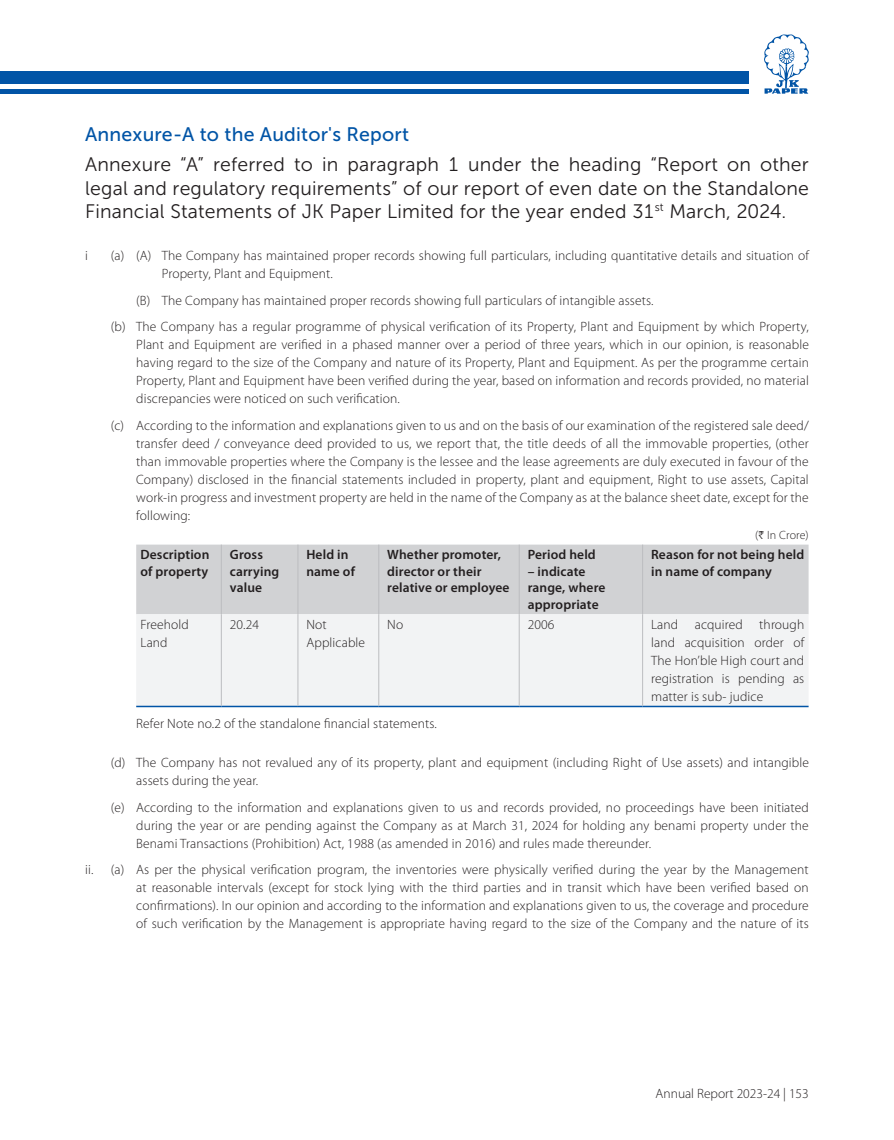
<style>
.page{position:relative;width:894px;height:1140px;background:#fff}
.page>*{position:absolute;margin:0;border:0;box-sizing:border-box;transform-origin:0 0}
.t1{font:19.5px/23.4px "Museo Sans 300";letter-spacing:.01em;color:#231f20;text-align:justify}
.t2{font:19.5px "Museo Sans 500";letter-spacing:.01em;color:#0154a6}
.t3{font:300 13.5px/18px "Myriad Pro";letter-spacing:.01em;color:#231f20}
.t4{font:600 13.5px/16.5px "Myriad Pro";letter-spacing:.01em;color:#231f20}
.t5{font:300 12px "Myriad Pro";letter-spacing:.01em;color:#231f20}
.s1{font-family:"ITF Rupee";font-weight:400}
</style>
<div class="page">
<div style="left:0;top:71px;width:748px;height:12px;background:#0154a6"></div>
<div style="left:0;top:89px;width:748px;height:5px;background:#0154a6"></div>
<svg style="left:764px;top:34px;width:44px;height:60px"></svg>
<div style="left:136px;top:544px;width:672px;height:70px;background:#d1d2d4"></div>
<div style="left:136px;top:614px;width:672px;height:91px;background:#f2f3f4"></div>
<hr style="left:136px;top:705px;width:85px;height:2px;background:#0154a6">
<hr style="left:221px;top:705px;width:77px;height:2px;background:#0154a6">
<hr style="left:298px;top:705px;width:80px;height:2px;background:#0154a6">
<hr style="left:378px;top:705px;width:141px;height:2px;background:#0154a6">
<hr style="left:519px;top:705px;width:123px;height:2px;background:#0154a6">
<hr style="left:642px;top:705px;width:166px;height:2px;background:#0154a6">
<hr style="left:221px;top:544px;width:1px;height:70px;background:#bcbdc0">
<hr style="left:297px;top:544px;width:1px;height:70px;background:#bcbdc0">
<hr style="left:378px;top:544px;width:1px;height:70px;background:#bcbdc0">
<hr style="left:518px;top:544px;width:1px;height:70px;background:#bcbdc0">
<hr style="left:642px;top:544px;width:1px;height:70px;background:#bcbdc0">
<hr style="left:297px;top:614px;width:1px;height:91px;background:#bcbdc0">
<hr style="left:378px;top:614px;width:1px;height:91px;background:#bcbdc0">
<hr style="left:518px;top:614px;width:1px;height:91px;background:#bcbdc0">
<hr style="left:642px;top:614px;width:1px;height:91px;background:#bcbdc0">
<hr style="left:221px;top:614px;width:1px;height:91px;background:#bcbdc0">
<h1 class="t2" style="left:85px;top:124px;width:325px">Annexure-A to the Auditor's Report</h1>
<h1 class="t1" style="left:85px;top:153px;width:725px">Annexure “A” referred to in paragraph 1 under the heading “Report on other legal and regulatory requirements” of our report of even date on the Standalone Financial Statements of JK Paper Limited for the year ended 31<sup>st</sup> March, 2024.</h1>
<p class="t3" style="left:85px;top:247px;width:4px">i</p>
<p class="t3" style="left:162px;top:247px;width:648px;text-indent:-51px">(a) (A) The Company has maintained proper records showing full particulars, including quantitative details and situation of<br>Property, Plant and Equipment.</p>
<p class="t3" style="left:111px;top:287px;width:699px;line-height:26.5px;text-indent:26px">(B) The Company has maintained proper records showing full particulars of intangible assets.<br>(b) The Company has a regular programme of physical verification of its Property, Plant and Equipment by which Property,</p>
<p class="t3" style="left:136px;top:336px;width:674px;text-align:justify">Plant and Equipment are verified in a phased manner over a period of three years, which in our opinion, is reasonable having regard to the size of the Company and nature of its Property, Plant and Equipment. As per the programme certain Property, Plant and Equipment have been verified during the year, based on information and records provided, no material discrepancies were noticed on such verification.</p>
<p class="t3" style="left:136px;top:416px;width:674px;text-align:justify;text-indent:-26px">(c) According to the information and explanations given to us and on the basis of our examination of the registered sale deed/ transfer deed / conveyance deed provided to us, we report that, the title deeds of all the immovable properties, (other than immovable properties where the Company is the lessee and the lease agreements are duly executed in favour of the Company) disclosed in the financial statements included in property, plant and equipment, Right to use assets, Capital work-in progress and investment property are held in the name of the Company as at the balance sheet date, except for the following:</p>
<p class="t5" style="left:755px;top:527px;width:55px">(<span class="s1">H</span> In Crore)</p>
<p class="t4" style="left:140px;top:546px;width:70px">Description of property</p>
<p class="t4" style="left:230px;top:546px;width:51px">Gross carrying value</p>
<p class="t4" style="left:306px;top:546px;width:50px">Held in name of</p>
<p class="t4" style="left:387px;top:546px;width:124px">Whether promoter, director or their relative or employee</p>
<p class="t4" style="left:527px;top:546px;width:70px">Period held</p>
<p class="t4" style="left:651px;top:546px;width:155px">Reason for not being held in name of company</p>
<p class="t4" style="left:527px;top:562px;width:79px">– indicate range, where appropriate</p>
<p class="t3" style="left:140px;top:615px;width:50px">Freehold<br>Land</p>
<p class="t3" style="left:230px;top:615px;width:31px">20.24</p>
<p class="t3" style="left:306px;top:615px;width:60px">Not<br>Applicable</p>
<p class="t3" style="left:387px;top:615px;width:17px">No</p>
<p class="t3" style="left:527px;top:615px;width:28px">2006</p>
<p class="t3" style="left:651px;top:615px;width:155px;text-align:justify">Land acquired through land acquisition order of The Hon’ble High court and registration is pending as matter is sub- judice</p>
<p class="t3" style="left:136px;top:714px;width:302px">Refer Note no.2 of the standalone financial statements.</p>
<p class="t3" style="left:136px;top:753px;width:674px;text-indent:-26px">(d) The Company has not revalued any of its property, plant and equipment (including Right of Use assets) and intangible assets during the year.</p>
<p class="t3" style="left:136px;top:798px;width:674px;text-align:justify;text-indent:-26px">(e) According to the information and explanations given to us and records provided, no proceedings have been initiated during the year or are pending against the Company as at March 31, 2024 for holding any benami property under the Benami Transactions (Prohibition) Act, 1988 (as amended in 2016) and rules made thereunder.</p>
<p class="t3" style="left:136px;top:860px;width:674px;text-align:justify;text-indent:-51px">ii. (a) As per the physical verification program, the inventories were physically verified during the year by the Management at reasonable intervals (except for stock lying with the third parties and in transit which have been verified based on confirmations). In our opinion and according to the information and explanations given to us, the coverage and procedure of such verification by the Management is appropriate having regard to the size of the Company and the nature of its</p>
<p class="t3" style="left:655px;top:1084px;width:155px">Annual Report 2023-24 | 153</p>
</div>
